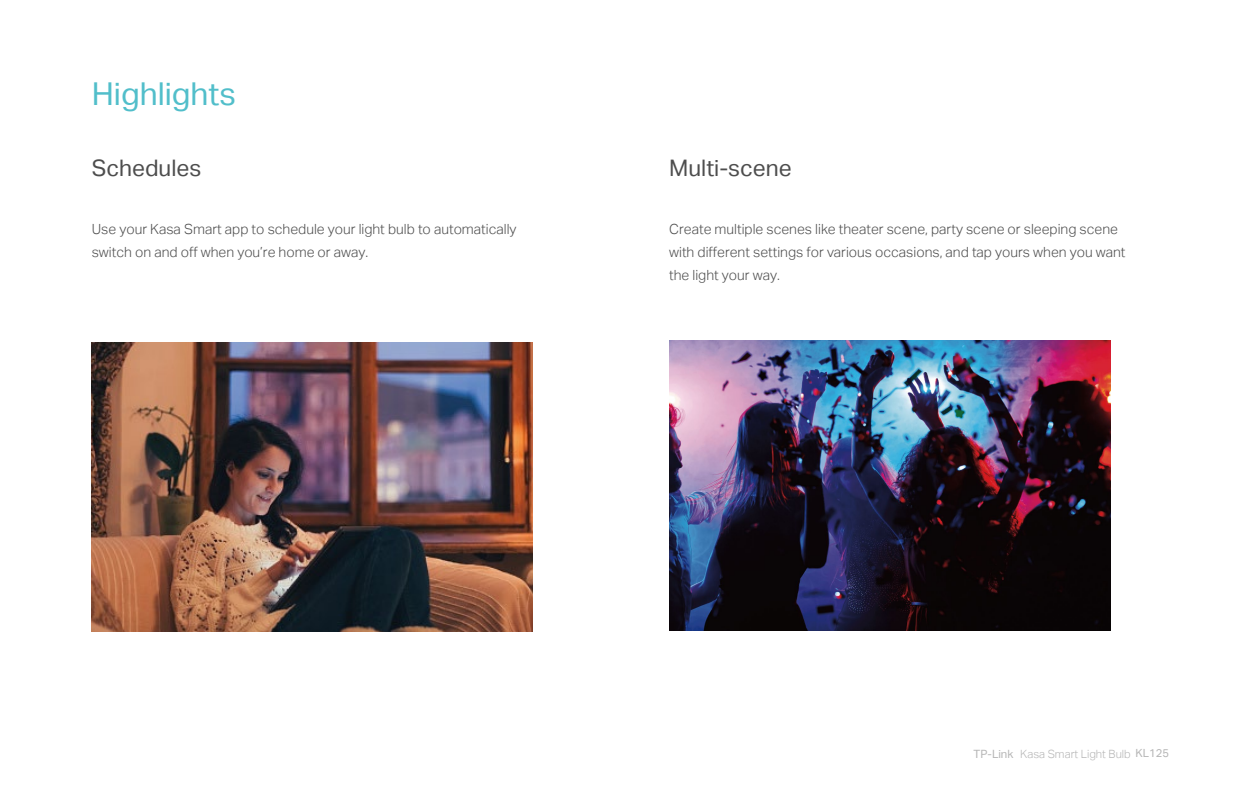
<style>
.page{position:relative;width:1260px;height:788px;background:#fff}
.page>*{position:absolute;margin:0;border:0;box-sizing:border-box;transform-origin:0 0}
.t1{font:31.5px "TP Link Aktiv Regular";color:#51beca}
.t2{font:22.75px "TP Link Aktiv Regular";color:#4d4d4d}
.t3{font:14px/22.8px "TP Link Aktiv Light";color:#4d4d4d}
.t4{font:11.38px "TP Link Aktiv Light";color:#b5b5b5}
.s1{font-family:"TP Link Aktiv Regular"}
.s2{font-family:"TP Link Aktiv Regular";font-size:11.2px}
</style>
<div class="page">
<img style="left:669px;top:341px;width:441px;height:289px">
<img style="left:92px;top:342px;width:440px;height:289px">
<h1 class="t1" style="left:92px;top:76px;width:146px">Highlights</h1>
<h2 class="t2" style="left:92px;top:154px;width:111px">Schedules</h2>
<p class="t3" style="left:92px;top:218px;width:426px">Use your Kasa Smart app to schedule your light bulb to automatically switch on and off when you’re home or away.</p>
<h2 class="t2" style="left:669px;top:154px;width:124px">Multi-scene</h2>
<p class="t3" style="left:669px;top:218px;width:458px">Create multiple scenes like theater scene, party scene or sleeping scene with different settings for various occasions, and tap yours when you want the light your way.</p>
<p class="t4" style="left:974px;top:747px;width:197px"><span class="s1">TP-Link</span> Kasa Smart Light Bulb <span class="s2">KL125</span></p>
</div>
